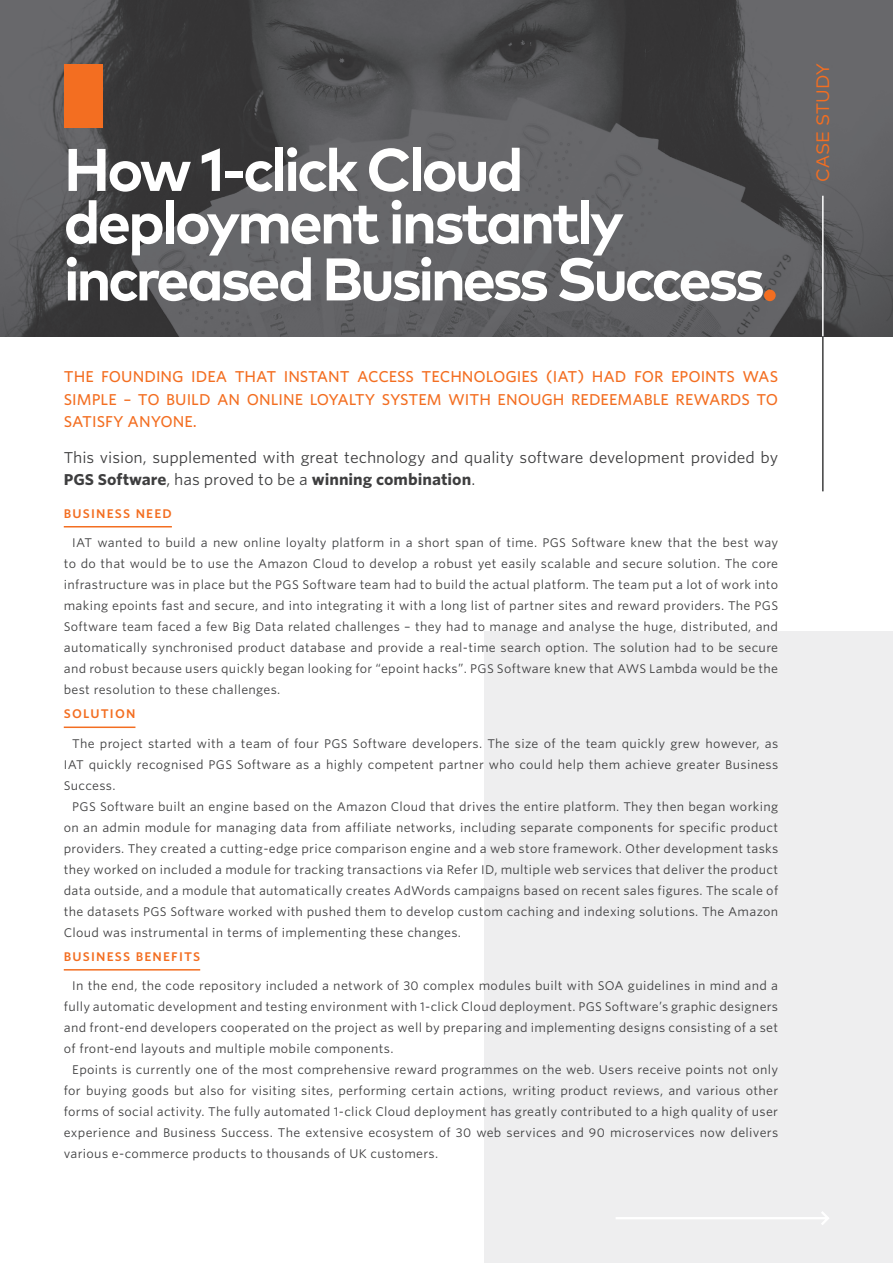
<style>
.page{position:relative;width:893px;height:1263px;background:#fff}
.page>*{position:absolute;margin:0;border:0;box-sizing:border-box;transform-origin:0 0}
.t1{font:700 60px/54.8px "Mark Pro";letter-spacing:-.055em;color:#fff}
.t2{font:18px "Mark Pro";letter-spacing:.005em;color:#f36e21}
.HeaderAdd-Capital{font:500 15px/22.5px "Whitney S Sm";color:#f36e21;text-align:justify}
.HeaderAdd-Text{font:15px/22.5px "Whitney S Sm";color:#3e3e3f}
.Text{font:12px/21px "Whitney S Sm";letter-spacing:.025em;color:#3e3e3f;text-align:justify}
.t3{font:600 12px "Whitney S Sm";letter-spacing:.1em;color:#f36e21}
.s1{color:#f36e21}
.s2{font-weight:700}
</style>
<div class="page">
<div style="left:485px;top:631px;width:408px;height:632px;background:#eeeeef"></div>
<img style="left:0;top:0;width:893px;height:336px">
<hr style="left:64px;top:526px;width:108px;height:1px;background:#f36e21">
<hr style="left:64px;top:726px;width:71px;height:2px;background:#f36e21">
<hr style="left:64px;top:969px;width:136px;height:1px;background:#f36e21">
<div style="left:64px;top:64px;width:38px;height:64px;background:#f36e21"></div>
<hr style="left:822px;top:196px;width:2px;height:140px;background:#fff">
<svg style="left:616px;top:1211px;width:213px;height:14px"></svg>
<hr style="left:822px;top:336px;width:2px;height:155px;background:#3e3e3f">
<p class="t1" style="left:64px;top:137px;width:716px">How 1-click Cloud deployment instantly increased Business Success<span class="s1">.</span></p>
<p class="HeaderAdd-Capital" style="left:64px;top:366px;width:716px">THE FOUNDING IDEA THAT INSTANT ACCESS TECHNOLOGIES (IAT) HAD FOR EPOINTS WAS SIMPLE – TO BUILD AN ONLINE LOYALTY SYSTEM WITH ENOUGH REDEEMABLE REWARDS TO SATISFY ANYONE.</p>
<p class="HeaderAdd-Text" style="left:64px;top:446px;width:716px">This vision, supplemented with great technology and quality software development provided by<br><span class="s2">PGS Software</span>, has proved to be a <span class="s2">winning combination</span>.</p>
<p class="t3" style="left:64px;top:505px;width:110px">BUSINESS NEED</p>
<p class="Text" style="left:64px;top:532px;width:716px;text-indent:9px">IAT wanted to build a new online loyalty platform in a short span of time. PGS Software knew that the best way to do that would be to use the Amazon Cloud to develop a robust yet easily scalable and secure solution. The core infrastructure was in place but the PGS Software team had to build the actual platform. The team put a lot of work into making epoints fast and secure, and into integrating it with a long list of partner sites and reward providers. The PGS Software team faced a few Big Data related challenges – they had to manage and analyse the huge, distributed, and automatically synchronised product database and provide a real-time search option. The solution had to be secure and robust because users quickly began looking for “epoint hacks”. PGS Software knew that AWS Lambda would be the best resolution to these challenges.</p>
<p class="t3" style="left:64px;top:705px;width:73px">SOLUTION</p>
<p class="Text" style="left:64px;top:733px;width:716px;text-indent:9px">The project started with a team of four PGS Software developers. The size of the team quickly grew however, as IAT quickly recognised PGS Software as a highly competent partner who could help them achieve greater Business Success.</p>
<p class="Text" style="left:64px;top:796px;width:716px;text-indent:9px">PGS Software built an engine based on the Amazon Cloud that drives the entire platform. They then began working on an admin module for managing data from affiliate networks, including separate components for specific product providers. They created a cutting-edge price comparison engine and a web store framework. Other development tasks they worked on included a module for tracking transactions via Refer ID, multiple web services that deliver the product data outside, and a module that automatically creates AdWords campaigns based on recent sales figures. The scale of the datasets PGS Software worked with pushed them to develop custom caching and indexing solutions. The Amazon Cloud was instrumental in terms of implementing these changes.</p>
<p class="t3" style="left:64px;top:948px;width:138px">BUSINESS BENEFITS</p>
<p class="Text" style="left:64px;top:975px;width:716px;text-indent:9px">In the end, the code repository included a network of 30 complex modules built with SOA guidelines in mind and a fully automatic development and testing environment with 1-click Cloud deployment. PGS Software’s graphic designers and front-end developers cooperated on the project as well by preparing and implementing designs consisting of a set of front-end layouts and multiple mobile components.</p>
<p class="Text" style="left:64px;top:1059px;width:716px;text-indent:9px">Epoints is currently one of the most comprehensive reward programmes on the web. Users receive points not only for buying goods but also for visiting sites, performing certain actions, writing product reviews, and various other forms of social activity. The fully automated 1-click Cloud deployment has greatly contributed to a high quality of user experience and Business Success. The extensive ecosystem of 30 web services and 90 microservices now delivers various e-commerce products to thousands of UK customers.</p>
<p class="t2" style="left:809px;top:182px;width:120px;rotate:-90deg">CASE STUDY</p>
</div>
